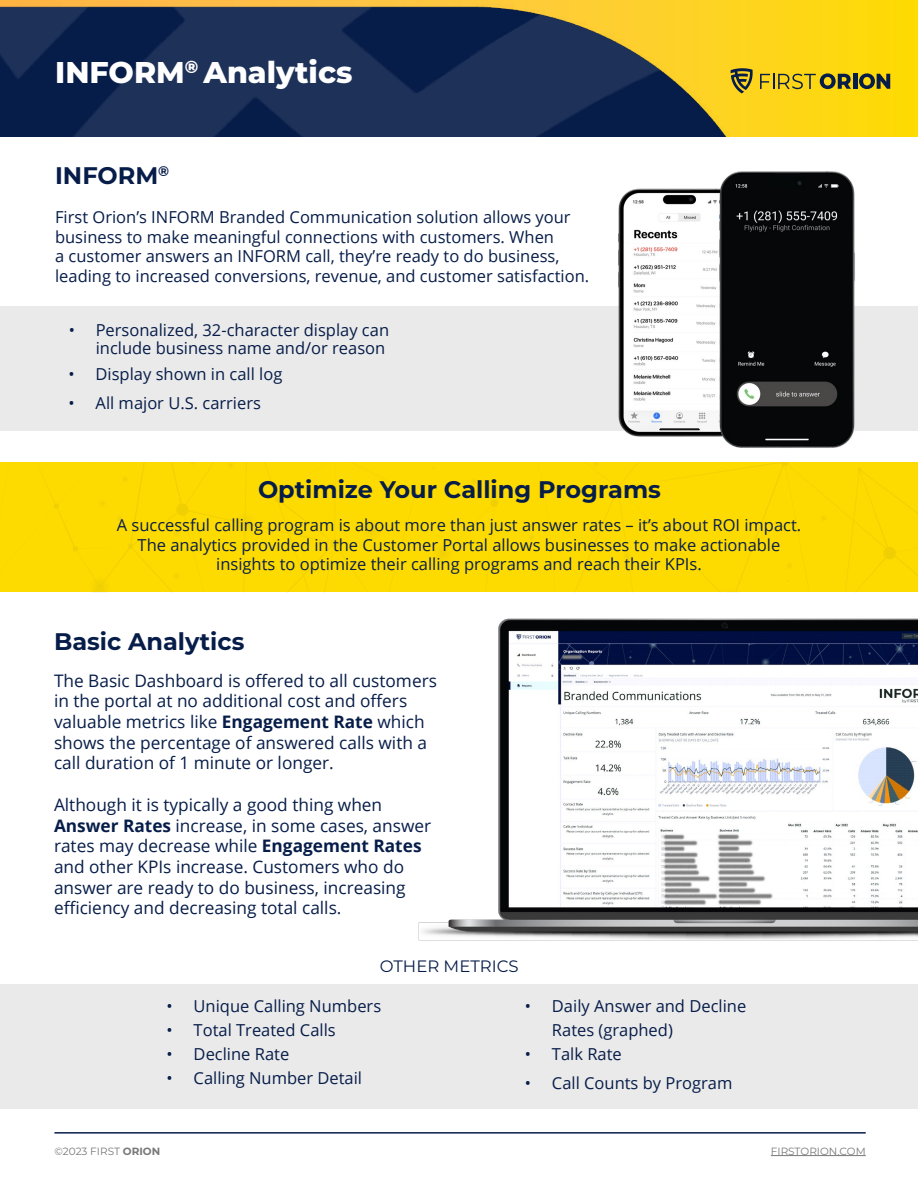
<style>
.page{position:relative;width:918px;height:1188px;background:#fff}
.page>*{position:absolute;margin:0;border:0;box-sizing:border-box;transform-origin:0 0}
.t1{font:800 30px "Montserrat";color:#fff}
.t2{font:700 24px "Montserrat";color:#071d49}
.t3{font:17.25px/20.7px "Open Sans";color:#071d49}
.t4{font:16.5px/19.8px "Open Sans";color:#071d49}
.t5{font:16.5px "Montserrat";color:#071d49}
.t6{font:10.5px "Montserrat";color:#777878}
.s1{font-weight:700}
</style>
<div class="page">
<div style="left:0;top:462px;width:918px;height:130px;background:#fedb00"></div>
<div style="left:0;top:306px;width:918px;height:125px;background:#eaeaea"></div>
<div style="left:0;top:984px;width:918px;height:124px;background:#eaeaea"></div>
<hr style="left:54px;top:1132px;width:812px;height:2px;background:#071d49">
<img style="left:618px;top:188px;width:94px;height:249px">
<img style="left:712px;top:171px;width:143px;height:277px">
<img style="left:0;top:0;width:918px;height:136px">
<img style="left:418px;top:618px;width:500px;height:323px">
<svg style="left:760px;top:73px;width:91px;height:16px"></svg>
<hr style="left:853px;top:74px;width:4px;height:15px;background:#071d49">
<svg style="left:859px;top:73px;width:31px;height:16px"></svg>
<svg style="left:731px;top:68px;width:22px;height:25px"></svg>
<hr style="left:771px;top:1155px;width:95px;height:1px;background:#777878">
<h1 class="t1" style="left:55px;top:51px;width:299px">INFORM<sup>®</sup> Analytics</h1>
<h2 class="t2" style="left:55px;top:158px;width:116px">INFORM<sup>®</sup></h2>
<p class="t4" style="left:55px;top:206px;width:536px">First Orion’s INFORM Branded Communication solution allows your business to make meaningful connections with customers. When<br>a customer answers an INFORM call, they’re ready to do business, leading to increased conversions, revenue, and customer satisfaction.</p>
<p class="t4" style="left:69px;top:321px;width:322px;line-height:18px;text-align:right">• Personalized, 32-character display can include business name and/or reason</p>
<p class="t4" style="left:69px;top:364px;width:215px">• Display shown in call log</p>
<p class="t4" style="left:69px;top:392px;width:194px">• All major U.S. carriers</p>
<h2 class="t2" style="left:258px;top:472px;width:404px">Optimize Your Calling Programs</h2>
<p class="t4" style="left:117px;top:515px;width:686px;text-align:center">A successful calling program is about more than just answer rates – it’s about ROI impact.<br>The analytics provided in the Customer Portal allows businesses to make actionable insights to optimize their calling programs and reach their KPIs.</p>
<h2 class="t2" style="left:54px;top:624px;width:192px">Basic Analytics</h2>
<p class="t3" style="left:54px;top:670px;width:384px">The Basic Dashboard is offered to all customers in the portal at no additional cost and offers valuable metrics like <span class="s1">Engagement Rate</span> which shows the percentage of answered calls with a call duration of 1 minute or longer.</p>
<p class="t3" style="left:54px;top:794px;width:379px">Although it is typically a good thing when <span class="s1">Answer Rates</span> increase, in some cases, answer rates may decrease while <span class="s1">Engagement Rates </span>and other KPIs increase. Customers who do answer are ready to do business, increasing efficiency and decreasing total calls.</p>
<p class="t5" style="left:380px;top:955px;width:140px">OTHER METRICS</p>
<p class="t4" style="left:167px;top:996px;width:216px">• Unique Calling Numbers</p>
<p class="t4" style="left:167px;top:1020px;width:171px">• Total Treated Calls</p>
<p class="t4" style="left:167px;top:1044px;width:124px">• Decline Rate</p>
<p class="t4" style="left:167px;top:1068px;width:197px">• Calling Number Detail</p>
<p class="t4" style="left:552px;top:994px;width:196px;line-height:24px;text-indent:-27px">• Daily Answer and Decline<br>Rates (graphed)</p>
<p class="t4" style="left:525px;top:1044px;width:98px">• Talk Rate</p>
<p class="t4" style="left:525px;top:1072px;width:209px">• Call Counts by Program</p>
<p class="t6" style="left:54px;top:1144px;width:107px">©2023 FIRST <span class="s1">ORION</span></p>
<p class="t6" style="left:771px;top:1144px;width:96px">FIRSTORION.COM</p>
</div>
